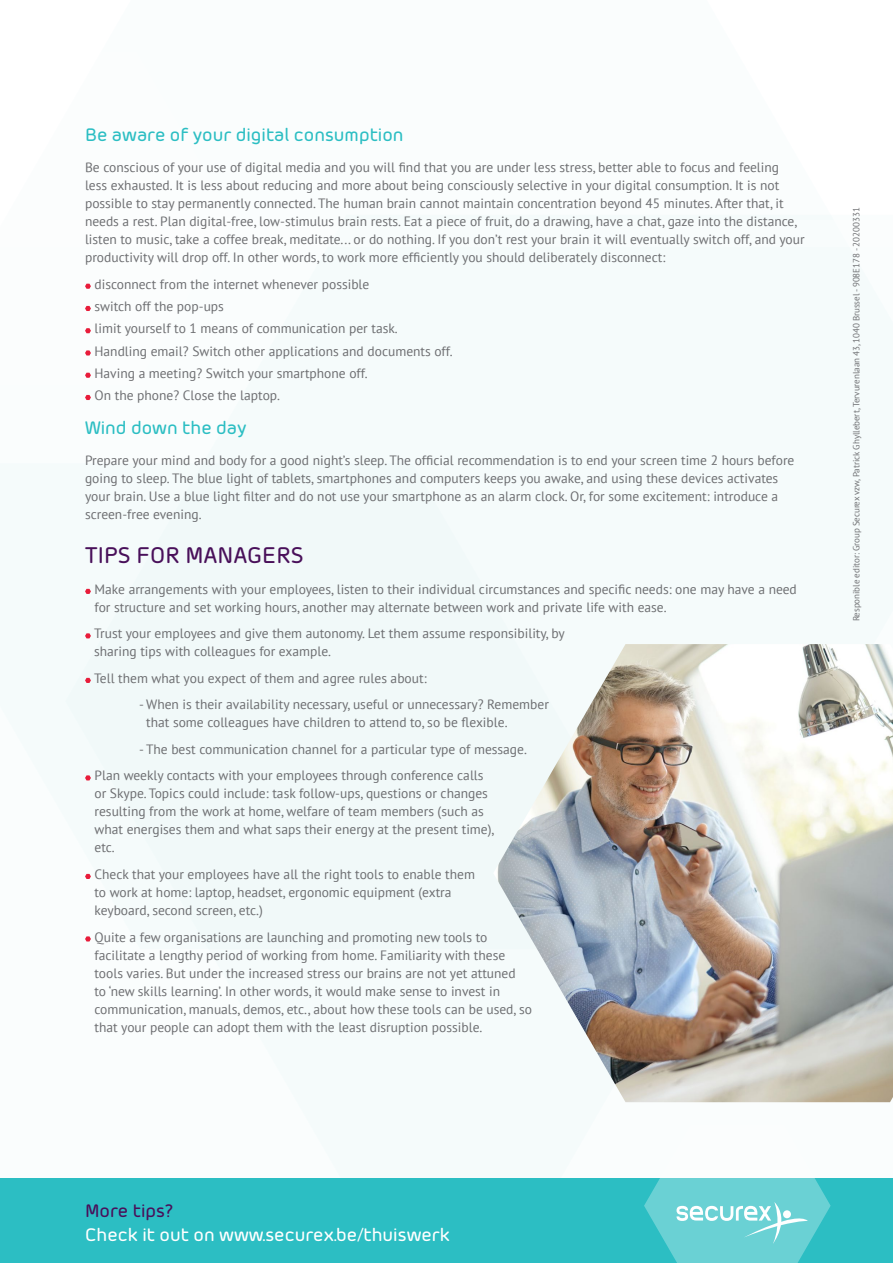
<style>
.page{position:relative;width:893px;height:1263px;background:#fff}
.page>*{position:absolute;margin:0;border:0;box-sizing:border-box;transform-origin:0 0}
.t1{font:500 22.5px "Morebi Rounded";letter-spacing:.005em;color:#49105a}
.t2{font:500 18px "Morebi Rounded";color:#2cbec3}
.t3{font:500 18px "Morebi Rounded";color:#fff}
.t4{font:500 18px "Morebi Rounded";color:#49105a}
.t5{font:13.5px/18px "PT Sans";color:#6d6e71}
.t6{font:9px "PT Sans";letter-spacing:-.01em;color:#6d6e71}
</style>
<div class="page">
<div style="left:65px;top:394px;width:825px;height:709px;background:#f5fbfb"></div>
<div style="left:0;top:1178px;width:893px;height:85px;background:#2cbec3"></div>
<div style="left:0;top:220px;width:893px;height:27px;background:#f8fcfc"></div>
<svg style="left:644px;top:1178px;width:187px;height:85px;background:#69d0d4"></svg>
<svg style="left:85px;top:284px;width:6px;height:5px"></svg>
<svg style="left:85px;top:306px;width:6px;height:5px"></svg>
<svg style="left:85px;top:328px;width:6px;height:5px"></svg>
<svg style="left:85px;top:350px;width:6px;height:5px"></svg>
<svg style="left:85px;top:373px;width:6px;height:5px"></svg>
<svg style="left:85px;top:395px;width:6px;height:5px"></svg>
<svg style="left:85px;top:589px;width:6px;height:5px"></svg>
<svg style="left:85px;top:633px;width:6px;height:5px"></svg>
<svg style="left:85px;top:678px;width:6px;height:5px"></svg>
<svg style="left:85px;top:775px;width:6px;height:5px"></svg>
<svg style="left:85px;top:874px;width:6px;height:5px"></svg>
<svg style="left:85px;top:936px;width:6px;height:5px"></svg>
<img style="left:493px;top:644px;width:400px;height:458px">
<h2 class="t2" style="left:85px;top:122px;width:320px">Be aware of your digital consumption</h2>
<p class="t5" style="left:85px;top:158px;width:721px">Be conscious of your use of digital media and you will find that you are under less stress, better able to focus and feeling<br>less exhausted. It is less about reducing and more about being consciously selective in your digital consumption. It is not possible to stay permanently connected. The human brain cannot maintain concentration beyond 45 minutes. After that, it needs a rest. Plan digital-free, low-stimulus brain rests. Eat a piece of fruit, do a drawing, have a chat, gaze into the distance, listen to music, take a coffee break, meditate... or do nothing. If you don’t rest your brain it will eventually switch off, and your productivity will drop off. In other words, to work more efficiently you should deliberately disconnect:</p>
<p class="t5" style="left:95px;top:273px;width:360px;line-height:22.2px">disconnect from the internet whenever possible<br>switch off the pop-ups<br>limit yourself to 1 means of communication per task.<br>Handling email? Switch other applications and documents off.<br>Having a meeting? Switch your smartphone off.<br>On the phone? Close the laptop.</p>
<h2 class="t2" style="left:85px;top:415px;width:163px">Wind down the day</h2>
<p class="t5" style="left:85px;top:451px;width:711px">Prepare your mind and body for a good night’s sleep. The official recommendation is to end your screen time 2 hours before going to sleep. The blue light of tablets, smartphones and computers keeps you awake, and using these devices activates your brain. Use a blue light filter and do not use your smartphone as an alarm clock. Or, for some excitement: introduce a screen-free evening.</p>
<h1 class="t1" style="left:85px;top:539px;width:220px">TIPS FOR MANAGERS</h1>
<p class="t5" style="left:95px;top:580px;width:704px">Make arrangements with your employees, listen to their individual circumstances and specific needs: one may have a need for structure and set working hours, another may alternate between work and private life with ease.</p>
<p class="t5" style="left:94px;top:624px;width:472px">Trust your employees and give them autonomy. Let them assume responsibility, by sharing tips with colleagues for example.</p>
<p class="t5" style="left:94px;top:669px;width:334px">Tell them what you expect of them and agree rules about:</p>
<p class="t5" style="left:146px;top:695px;width:404px;text-indent:-7px">- When is their availability necessary, useful or unnecessary? Remember that some colleagues have children to attend to, so be flexible.</p>
<p class="t5" style="left:95px;top:736px;width:434px;line-height:26.5px;text-indent:45px">- The best communication channel for a particular type of message.<br>Plan weekly contacts with your employees through conference calls</p>
<p class="t5" style="left:95px;top:784px;width:402px">or Skype. Topics could include: task follow-ups, questions or changes resulting from the work at home, welfare of team members (such as what energises them and what saps their energy at the present time), etc.</p>
<p class="t5" style="left:95px;top:865px;width:382px">Check that your employees have all the right tools to enable them to work at home: laptop, headset, ergonomic equipment (extra keyboard, second screen, etc.)</p>
<p class="t5" style="left:95px;top:927px;width:439px">Quite a few organisations are launching and promoting new tools to facilitate a lengthy period of working from home. Familiarity with these tools varies. But under the increased stress our brains are not yet attuned<br>to ‘new skills learning’. In other words, it would make sense to invest in communication, manuals, demos, etc., about how these tools can be used, so that your people can adopt them with the least disruption possible.</p>
<p class="t6" style="left:851px;top:621px;width:416px;rotate:-90deg">Responible editor: Group Securex vzw, Patrick Ghyllebert, Tervurenlaan 43, 1040 Brussel - 908E178 - 20200331</p>
<h2 class="t4" style="left:85px;top:1198px;width:90px">More tips?</h2>
<h2 class="t3" style="left:85px;top:1222px;width:366px">Check it out on www.securex.be/thuiswerk</h2>
</div>
